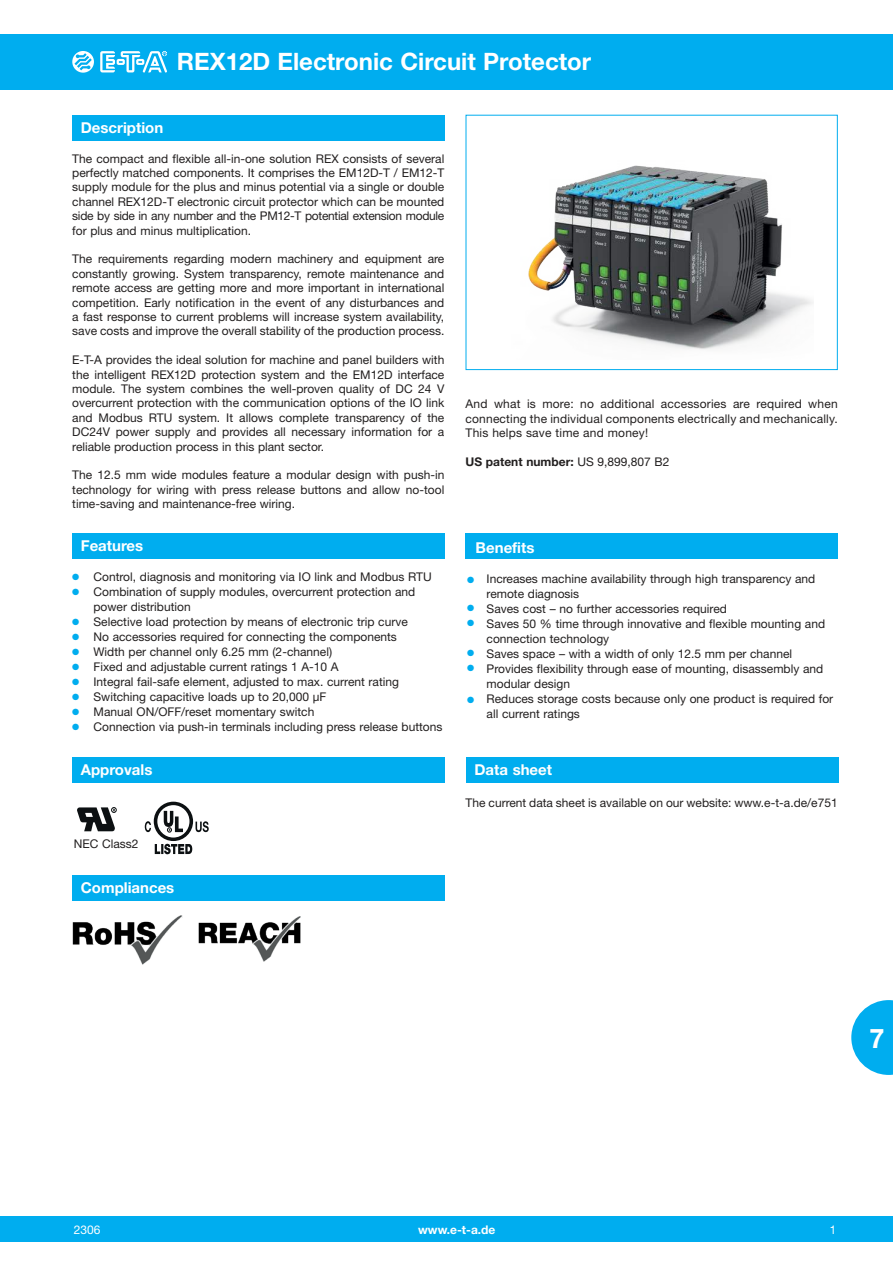
<style>
.page{position:relative;width:893px;height:1263px;background:#fff}
.page>*{position:absolute;margin:0;border:0;box-sizing:border-box;transform-origin:0 0}
.t1{font:700 27px "Helvetica Neue LT";color:#fff}
.t2{font:700 24px "Helvetica Neue LT";color:#fff}
.t3{font:700 15px "Helvetica Neue LT";color:#fff}
.t4{font:12px/14.4px "Helvetica Neue LT";color:#221f1f;text-align:justify}
.t5{font:700 12px "Helvetica Neue LT";color:#221f1f}
.t6{font:700 12px "Helvetica Neue LT";color:#fff}
.t7{font:12px "Helvetica Neue LT";color:#fff}
.t8{font:12px "Helvetica Neue LT";color:#fff;scale:.95 1}
.s1{color:#00adef}
.s2{font-weight:400}
</style>
<div class="page">
<div style="left:0;top:1216px;width:893px;height:26px;background:#00adef"></div>
<div style="left:0;top:34px;width:893px;height:55px;background:#00adef"></div>
<svg style="left:72px;top:51px;width:22px;height:22px"></svg>
<svg style="left:100px;top:51px;width:67px;height:21px"></svg>
<svg style="left:851px;top:1000px;width:42px;height:75px"></svg>
<div style="left:72px;top:115px;width:372px;height:25px;background:#00adef"></div>
<div style="left:466px;top:115px;width:372px;height:255px;border:1px solid #00adef"></div>
<div style="left:72px;top:534px;width:372px;height:25px;background:#00adef"></div>
<div style="left:466px;top:534px;width:372px;height:25px;background:#00adef"></div>
<div style="left:466px;top:757px;width:372px;height:26px;background:#00adef"></div>
<svg style="left:145px;top:802px;width:64px;height:52px"></svg>
<svg style="left:77px;top:807px;width:40px;height:24px"></svg>
<div style="left:72px;top:757px;width:372px;height:26px;background:#00adef"></div>
<div style="left:72px;top:875px;width:372px;height:25px;background:#00adef"></div>
<img style="left:198px;top:916px;width:103px;height:46px">
<img style="left:72px;top:915px;width:110px;height:50px">
<img style="left:528px;top:165px;width:285px;height:185px">
<h2 class="t2" style="left:177px;top:48px;width:416px">REX12D Electronic Circuit Protector</h2>
<p class="t3" style="left:81px;top:122px;width:84px">Description</p>
<p class="t4" style="left:72px;top:152px;width:374px">The compact and flexible all-in-one solution REX consists of several perfectly matched components. It comprises the EM12D-T / EM12-T supply module for the plus and minus potential via a single or double channel REX12D-T electronic circuit protector which can be mounted side by side in any number and the PM12-T potential extension module for plus and minus multiplication.</p>
<p class="t4" style="left:72px;top:253px;width:374px">The requirements regarding modern machinery and equipment are constantly growing. System transparency, remote maintenance and remote access are getting more and more important in international competition. Early notification in the event of any disturbances and a fast response to current problems will increase system availability, save costs and improve the overall stability of the production process.</p>
<p class="t4" style="left:72px;top:354px;width:374px">E-T-A provides the ideal solution for machine and panel builders with the intelligent REX12D protection system and the EM12D interface module. The system combines the well-proven quality of DC 24 V overcurrent protection with the communication options of the IO link and Modbus RTU system. It allows complete transparency of the DC24V power supply and provides all necessary information for a reliable production process in this plant sector.</p>
<p class="t4" style="left:72px;top:469px;width:374px">The 12.5 mm wide modules feature a modular design with push-in technology for wiring with press release buttons and allow no-tool time-saving and maintenance-free wiring.</p>
<p class="t3" style="left:81px;top:540px;width:64px">Features</p>
<p class="t4" style="left:72px;top:571px;width:361px"><span class="s1">●</span> Control, diagnosis and monitoring via IO link and Modbus RTU</p>
<p class="t4" style="left:94px;top:586px;width:323px;line-height:15px;text-indent:-21px"><span class="s1">●</span> Combination of supply modules, overcurrent protection and power distribution</p>
<p class="t4" style="left:72px;top:616px;width:337px"><span class="s1">●</span> Selective load protection by means of electronic trip curve</p>
<p class="t4" style="left:72px;top:631px;width:326px"><span class="s1">●</span> No accessories required for connecting the components</p>
<p class="t4" style="left:72px;top:646px;width:261px"><span class="s1">●</span> Width per channel only 6.25 mm (2-channel)</p>
<p class="t4" style="left:72px;top:661px;width:268px"><span class="s1">●</span> Fixed and adjustable current ratings 1 A-10 A</p>
<p class="t4" style="left:72px;top:676px;width:328px"><span class="s1">●</span> Integral fail-safe element, adjusted to max. current rating</p>
<p class="t4" style="left:72px;top:691px;width:256px"><span class="s1">●</span> Switching capacitive loads up to 20,000 µF</p>
<p class="t4" style="left:72px;top:706px;width:244px"><span class="s1">●</span> Manual ON/OFF/reset momentary switch</p>
<p class="t4" style="left:72px;top:721px;width:372px"><span class="s1">●</span> Connection via push-in terminals including press release buttons</p>
<p class="t3" style="left:81px;top:764px;width:73px">Approvals</p>
<p class="t4" style="left:74px;top:837px;width:66px">NEC Class2</p>
<p class="t3" style="left:81px;top:881px;width:95px">Compliances</p>
<p class="t4" style="left:466px;top:398px;width:374px">And what is more: no additional accessories are required when connecting the individual components electrically and mechanically.<br>This helps save time and money!</p>
<p class="t5" style="left:466px;top:457px;width:205px">US patent number: <span class="s2">US 9,899,807 B2</span></p>
<p class="t3" style="left:476px;top:542px;width:60px">Benefits</p>
<p class="t4" style="left:487px;top:572px;width:330px;line-height:15px;text-indent:-20px"><span class="s1">●</span> Increases machine availability through high transparency and remote diagnosis</p>
<p class="t4" style="left:467px;top:602px;width:261px"><span class="s1">●</span> Saves cost – no further accessories required</p>
<p class="t4" style="left:487px;top:617px;width:340px;line-height:15px;text-indent:-20px"><span class="s1">●</span> Saves 50 % time through innovative and flexible mounting and connection technology</p>
<p class="t4" style="left:467px;top:647px;width:327px"><span class="s1">●</span> Saves space – with a width of only 12.5 mm per channel</p>
<p class="t4" style="left:487px;top:662px;width:338px;line-height:15px;text-indent:-20px"><span class="s1">●</span> Provides flexibility through ease of mounting, disassembly and modular design</p>
<p class="t4" style="left:487px;top:692px;width:348px;line-height:15px;text-indent:-20px"><span class="s1">●</span> Reduces storage costs because only one product is required for all current ratings</p>
<p class="t3" style="left:474px;top:764px;width:79px">Data sheet</p>
<p class="t4" style="left:466px;top:796px;width:374px">The current data sheet is available on our website: www.e-t-a.de/e751</p>
<h1 class="t1" style="left:869px;top:1023px;width:17px">7</h1>
<p class="t6" style="left:418px;top:1222px;width:79px">www.e-t-a.de</p>
<p class="t7" style="left:74px;top:1222px;width:28px">2306</p>
<p class="t8" style="left:830px;top:1225px;width:8px">1</p>
</div>
